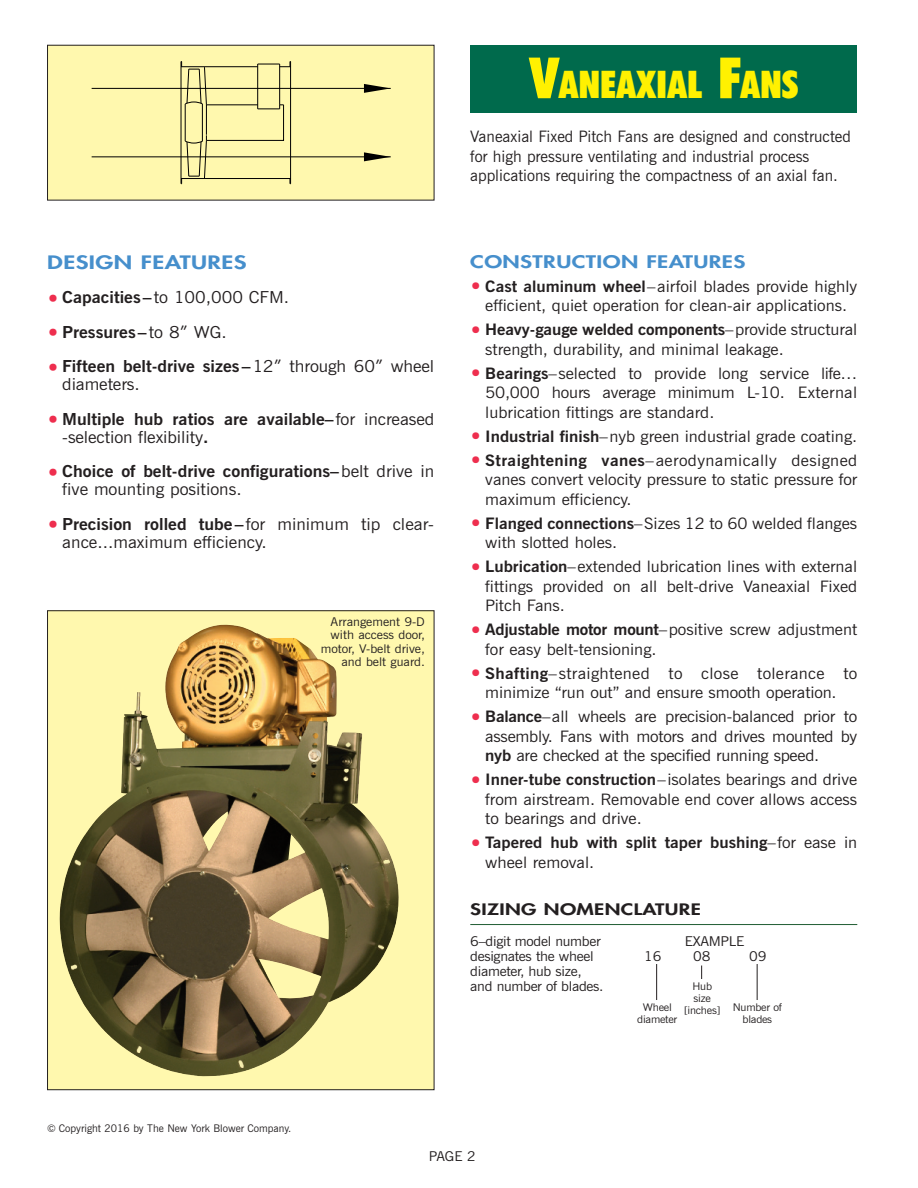
<style>
.page{position:relative;width:918px;height:1188px;background:#fff}
.page>*{position:absolute;margin:0;border:0;box-sizing:border-box;transform-origin:0 0}
.t1{font:900 condensed 38.25px "Futura BT";color:#fff101}
.t2{font:800 18px "Futura";letter-spacing:.015em;color:#468fcc;scale:1.35 1}
.t3{font:800 16.8px "Futura";letter-spacing:.015em;color:#468fcc;scale:1.35 1}
.t4{font:16.5px/18px "News Gothic BT";letter-spacing:-.005em;color:#231f20;scale:1.07 1}
.t5{font:700 16.5px/18px "News Gothic BT";color:#231f20;scale:1.07 1}
.t6{font:15.75px/19.5px "News Gothic BT";color:#231f20;text-align:justify;scale:1.07 1}
.t7{font:15.75px/19.5px "News Gothic BT";color:#231f20}
.t8{font:700 15.75px/19.5px "News Gothic BT";color:#231f20;scale:1.07 1}
.t9{font:800 15.3px "Futura";letter-spacing:.015em;color:#231f20;scale:1.35 1}
.t10{font:13.5px/15px "News Gothic BT";letter-spacing:-.02em;color:#231f20;scale:1.07 1}
.t11{font:13.5px "News Gothic BT";letter-spacing:-.02em;color:#231f20;scale:1.06 1}
.t12{font:12px/13.5px "News Gothic BT";color:#231f20;text-align:right;scale:1.07 1}
.t13{font:10.5px/12px "News Gothic BT";letter-spacing:-.02em;color:#231f20;text-align:center;scale:1.07 1}
.t14{font:10.5px "News Gothic BT";color:#231f20}
.s1{font-family:"Helvetica";font-size:33px;color:#ee2e4e}
.s2{font-weight:700}
.s3{font-family:"Helvetica";font-weight:400;font-size:33px;color:#ee2e4e}
.s4{font-weight:400}
.s5{font-family:"Futura";font-weight:400}
.s6{font-family:"Futura"}
.s7{font-size:57px}
.s8{font-family:"Helvetica";font-size:31.5px;color:#ee2e4e}
.s9{font-family:"Helvetica";font-weight:400;font-size:31.5px;color:#ee2e4e}
</style>
<div class="page">
<div style="left:48px;top:45px;width:386px;height:155px;background:#fff8ae"></div>
<svg style="left:181px;top:61px;width:110px;height:124px"></svg>
<hr style="left:185px;top:104px;width:1px;height:37px;background:#000">
<hr style="left:202px;top:104px;width:1px;height:37px;background:#000">
<hr style="left:92px;top:88px;width:299px;height:1px;background:#000">
<svg style="left:364px;top:84px;width:27px;height:9px"></svg>
<svg style="left:364px;top:152px;width:27px;height:9px"></svg>
<hr style="left:92px;top:157px;width:299px;height:1px;background:#000">
<div style="left:470px;top:45px;width:387px;height:67px;background:#006a4c"></div>
<div style="left:48px;top:611px;width:386px;height:479px;background:#fff8ae"></div>
<img style="left:59px;top:624px;width:340px;height:453px">
<hr style="left:470px;top:924px;width:387px;height:1px;background:#29633b">
<hr style="left:656px;top:964px;width:1px;height:36px;background:#231f20">
<svg style="left:701px;top:966px;width:1px;height:13px"></svg>
<hr style="left:757px;top:964px;width:1px;height:36px;background:#231f20">
<p class="t2" style="left:47px;top:253px;width:149px">DESIGN FEATURES</p>
<p class="t4" style="left:47px;top:290px;width:228px"><span class="s1">•</span> <span class="s2">Capacities–</span>to 100,000 CFM.</p>
<p class="t5" style="left:47px;top:324px;width:169px"><span class="s3">•</span> Pressures–<span class="s4">to 8</span><span class="s5">”</span> <span class="s4">WG.</span></p>
<p class="t4" style="left:62px;top:359px;width:349px;text-indent:-15px"><span class="s1">•</span> <span class="s2">Fifteen belt-drive sizes–</span>12<span class="s6">”</span> through 60<span class="s6">”</span> wheel diameters.</p>
<p class="t4" style="left:62px;top:411px;width:349px;text-indent:-15px"><span class="s1">•</span> <span class="s2">Multiple hub ratios are available–</span>for increased -selection flexibility<span class="s2">.</span></p>
<p class="t5" style="left:62px;top:464px;width:349px;text-indent:-15px"><span class="s3">•</span> Choice of belt-drive configurations–<span class="s4">belt drive in five mounting positions.</span></p>
<p class="t4" style="left:62px;top:516px;width:349px;text-indent:-15px"><span class="s1">•</span> <span class="s2">Precision rolled tube–</span>for minimum tip clear&shy;ance...maximum efficiency.</p>
<p class="t12" style="left:321px;top:616px;width:99px">Arrangement 9-D with access door, motor, V-belt drive, and belt guard.</p>
<h1 class="t1" style="left:529px;top:68px;width:271px"><span class="s7">V</span>ANEAXIAL <span class="s7">F</span>ANS</h1>
<p class="t7" style="left:470px;top:128px;width:382px">Vaneaxial Fixed Pitch Fans are designed and constructed for high pressure ventilating and industrial process applications requiring the compactness of an axial fan.</p>
<p class="t3" style="left:470px;top:254px;width:205px">CONSTRUCTION FEATURES</p>
<p class="t6" style="left:470px;top:278px;width:363px;text-align:center"><span class="s8">•</span> <span class="s2">Cast aluminum wheel</span>–airfoil blades provide highly efficient, quiet operation for clean-air applications.</p>
<p class="t6" style="left:485px;top:321px;width:349px;text-indent:-15px"><span class="s8">•</span> <span class="s2">Heavy-gauge welded components</span>–provide structural strength, durability, and minimal leakage.</p>
<p class="t6" style="left:485px;top:365px;width:349px;text-indent:-15px"><span class="s8">•</span> <span class="s2">Bearings</span>–selected to provide long service life… 50,000 hours average minimum L-10. External lubrication fittings are standard.</p>
<p class="t6" style="left:470px;top:428px;width:363px"><span class="s8">•</span> <span class="s2">Industrial finish</span>–nyb green industrial grade coating.</p>
<p class="t6" style="left:485px;top:452px;width:349px;text-indent:-15px"><span class="s8">•</span> <span class="s2">Straightening vanes</span>–aerodynamically designed vanes convert velocity pressure to static pressure for maximum efficiency.</p>
<p class="t6" style="left:485px;top:515px;width:349px;text-indent:-15px"><span class="s8">•</span> <span class="s2">Flanged connections</span>–Sizes 12 to 60 welded flanges with slotted holes.</p>
<p class="t6" style="left:485px;top:558px;width:349px;text-indent:-15px"><span class="s8">•</span> <span class="s2">Lubrication</span>–extended lubrication lines with external fittings provided on all belt-drive Vaneaxial Fixed Pitch Fans.</p>
<p class="t6" style="left:485px;top:621px;width:349px;text-indent:-15px"><span class="s8">•</span> <span class="s2">Adjustable motor mount</span>–positive screw adjustment for easy belt-tensioning.</p>
<p class="t6" style="left:470px;top:665px;width:363px;text-align:center"><span class="s8">•</span> <span class="s2">Shafting</span>–straightened to close tolerance to minimize “run out” and ensure smooth operation.</p>
<p class="t6" style="left:485px;top:708px;width:349px;text-indent:-15px"><span class="s8">•</span> <span class="s2">Balance</span>–all wheels are precision-balanced prior to assembly. Fans with motors and drives mounted by <span class="s2">nyb</span> are checked at the specified running speed.</p>
<p class="t6" style="left:485px;top:771px;width:349px;text-indent:-15px"><span class="s8">•</span> <span class="s2">Inner-tube construction</span>–isolates bearings and drive from airstream. Removable end cover allows access to bearings and drive.</p>
<p class="t8" style="left:485px;top:834px;width:349px;text-indent:-15px"><span class="s9">•</span> Tapered hub with split taper bushing<span class="s4">–for ease in wheel removal.</span></p>
<p class="t9" style="left:470px;top:902px;width:172px">SIZING NOMENCLATURE</p>
<p class="t10" style="left:470px;top:935px;width:126px">6–digit model number designates the wheel diameter, hub size, and number of blades.</p>
<p class="t10" style="left:685px;top:935px;width:57px">EXAMPLE</p>
<p class="t10" style="left:693px;top:950px;width:17px">08</p>
<p class="t13" style="left:684px;top:981px;width:35px">Hub size [inches]</p>
<p class="t10" style="left:644px;top:950px;width:17px">16</p>
<p class="t10" style="left:749px;top:950px;width:17px">09</p>
<p class="t13" style="left:733px;top:1002px;width:47px">Number of blades</p>
<p class="t13" style="left:637px;top:1002px;width:39px">Wheel diameter</p>
<p class="t14" style="left:47px;top:1124px;width:246px">© Copyright 2016 by The New York Blower Company.</p>
<p class="t11" style="left:429px;top:1151px;width:46px">PAGE 2</p>
</div>
